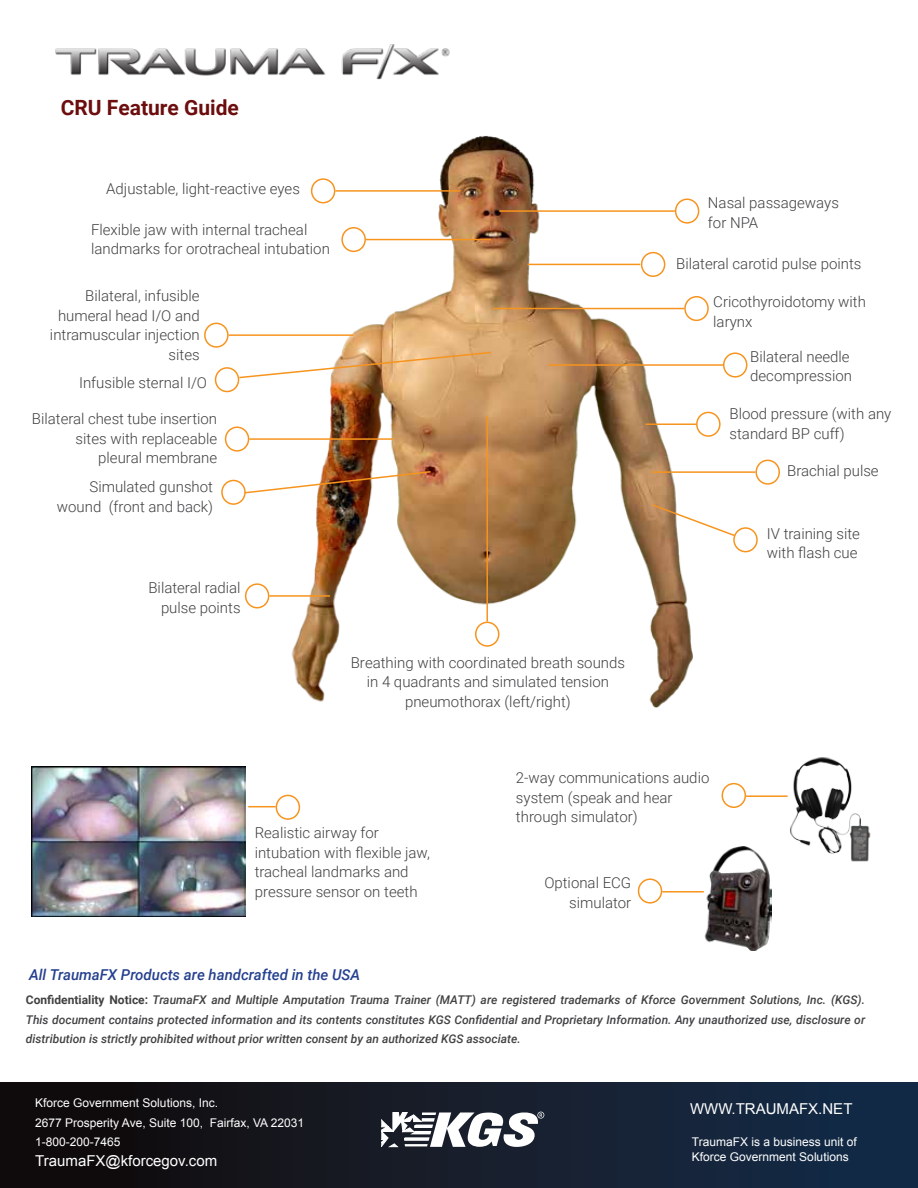
<style>
.page{position:relative;width:918px;height:1188px;background:#fff}
.page>*{position:absolute;margin:0;border:0;box-sizing:border-box;transform-origin:0 0}
.t1{font:700 21px "Roboto";color:#6c0d0e}
.t2{font:300 15px/19.5px "Roboto";color:#414042}
.t3{font:italic 500 15px "Roboto";color:#25408f}
.t4{font:15px "Arial";color:#fff}
.t5{font:italic 500 12px/19.5px "Roboto";color:#414042;text-align:justify}
.t6{font:12px/19.5px "Arial";color:#fff}
.s1{font-weight:700;font-style:normal}
</style>
<div class="page">
<div style="left:0;top:1082px;width:918px;height:106px;background:linear-gradient(to right,#120a09,#162d4a)"></div>
<svg style="left:381px;top:1112px;width:163px;height:35px"></svg>
<img style="left:207px;top:135px;width:540px;height:573px">
<div style="left:341px;top:227px;width:25px;height:25px;border:2px solid #f7941e;border-radius:50%"></div>
<hr style="left:366px;top:239px;width:125px;height:1px;background:#f7941e">
<div style="left:311px;top:178px;width:24px;height:25px;border:2px solid #f7941e;border-radius:50%"></div>
<hr style="left:335px;top:190px;width:125px;height:2px;background:#f7941e">
<div style="left:684px;top:296px;width:25px;height:25px;border:2px solid #f7941e;border-radius:50%"></div>
<hr style="left:493px;top:308px;width:191px;height:1px;background:#f7941e">
<div style="left:215px;top:367px;width:24px;height:25px;border:2px solid #f7941e;border-radius:50%"></div>
<div style="left:723px;top:352px;width:24px;height:26px;border:2px solid #f7941e;border-radius:50%"></div>
<hr style="left:548px;top:364px;width:175px;height:2px;background:#f7941e">
<div style="left:245px;top:583px;width:24px;height:25px;border:2px solid #f7941e;border-radius:50%"></div>
<hr style="left:269px;top:595px;width:61px;height:2px;background:#f7941e">
<div style="left:641px;top:252px;width:24px;height:25px;border:2px solid #f7941e;border-radius:50%"></div>
<hr style="left:528px;top:264px;width:112px;height:1px;background:#f7941e">
<div style="left:675px;top:199px;width:24px;height:25px;border:2px solid #f7941e;border-radius:50%"></div>
<hr style="left:499px;top:210px;width:176px;height:2px;background:#f7941e">
<div style="left:221px;top:480px;width:25px;height:25px;border:2px solid #f7941e;border-radius:50%"></div>
<img style="left:790px;top:757px;width:81px;height:105px">
<div style="left:204px;top:323px;width:25px;height:25px;border:2px solid #f7941e;border-radius:50%"></div>
<hr style="left:229px;top:334px;width:125px;height:2px;background:#f7941e">
<div style="left:733px;top:527px;width:25px;height:25px;border:2px solid #f7941e;border-radius:50%"></div>
<div style="left:225px;top:427px;width:24px;height:25px;border:2px solid #f7941e;border-radius:50%"></div>
<hr style="left:249px;top:438px;width:144px;height:2px;background:#f7941e">
<img style="left:55px;top:44px;width:395px;height:36px">
<div style="left:722px;top:783px;width:24px;height:25px;border:2px solid #f7941e;border-radius:50%"></div>
<hr style="left:746px;top:795px;width:42px;height:2px;background:#f7941e">
<img style="left:32px;top:767px;width:213px;height:149px">
<div style="left:696px;top:412px;width:25px;height:25px;border:2px solid #f7941e;border-radius:50%"></div>
<hr style="left:645px;top:423px;width:52px;height:2px;background:#f7941e">
<hr style="left:486px;top:416px;width:2px;height:206px;background:#f7941e">
<div style="left:475px;top:622px;width:24px;height:25px;border:2px solid #f7941e;border-radius:50%"></div>
<div style="left:276px;top:795px;width:24px;height:25px;border:2px solid #f7941e;border-radius:50%"></div>
<svg style="left:238px;top:351px;width:255px;height:28px"></svg>
<img style="left:243px;top:470px;width:189px;height:24px">
<svg style="left:248px;top:806px;width:28px;height:1px"></svg>
<div style="left:755px;top:460px;width:25px;height:25px;border:2px solid #f7941e;border-radius:50%"></div>
<hr style="left:652px;top:471px;width:103px;height:2px;background:#f7941e">
<svg style="left:650px;top:503px;width:86px;height:34px"></svg>
<img style="left:704px;top:847px;width:67px;height:103px">
<div style="left:638px;top:878px;width:24px;height:26px;border:2px solid #f7941e;border-radius:50%"></div>
<hr style="left:662px;top:891px;width:42px;height:2px;background:#f7941e">
<h1 class="t1" style="left:61px;top:93px;width:180px">CRU Feature Guide</h1>
<p class="t2" style="left:106px;top:178px;width:195px">Adjustable, light-reactive eyes</p>
<p class="t2" style="left:91px;top:219px;width:240px">Flexible jaw with internal tracheal landmarks for orotracheal intubation</p>
<p class="t2" style="left:50px;top:286px;width:151px;text-align:right">Bilateral, infusible humeral head I/O and intramuscular injection sites</p>
<p class="t2" style="left:79px;top:372px;width:130px">Infusible sternal I/O</p>
<p class="t2" style="left:32px;top:409px;width:187px;text-align:right">Bilateral chest tube insertion sites with replaceable pleural membrane</p>
<p class="t2" style="left:57px;top:477px;width:158px;text-align:right">Simulated gunshot wound (front and back)</p>
<p class="t2" style="left:148px;top:578px;width:94px;text-align:right">Bilateral radial pulse points</p>
<p class="t2" style="left:351px;top:652px;width:276px;text-align:center">Breathing with coordinated breath sounds in 4 quadrants and simulated tension pneumothorax (left/right)</p>
<p class="t2" style="left:708px;top:193px;width:133px">Nasal passageways for NPA</p>
<p class="t2" style="left:676px;top:253px;width:187px">Bilateral carotid pulse points</p>
<p class="t2" style="left:713px;top:292px;width:154px">Cricothyroidotomy with larynx</p>
<p class="t2" style="left:750px;top:346px;width:103px">Bilateral needle decompression</p>
<p class="t2" style="left:730px;top:403px;width:163px">Blood pressure (with any standard BP cuff)</p>
<p class="t2" style="left:787px;top:460px;width:93px">Brachial pulse</p>
<p class="t2" style="left:767px;top:523px;width:95px">IV training site with flash cue</p>
<p class="t2" style="left:255px;top:823px;width:177px">Realistic airway for intubation with flexible jaw, tracheal landmarks and pressure sensor on teeth</p>
<p class="t2" style="left:516px;top:768px;width:195px">2-way communications audio system (speak and hear through simulator)</p>
<p class="t2" style="left:544px;top:873px;width:88px;text-align:right">Optional ECG simulator</p>
<p class="t3" style="left:29px;top:964px;width:333px">All TraumaFX Products are handcrafted in the USA</p>
<p class="t5" style="left:26px;top:990px;width:841px"><span class="s1">Confidentiality Notice:</span> TraumaFX and Multiple Amputation Trauma Trainer (MATT) are registered trademarks of Kforce Government Solutions, Inc. (KGS).<br>This document contains protected information and its contents constitutes KGS Confidential and Proprietary Information. Any unauthorized use, disclosure or distribution is strictly prohibited without prior written consent by an authorized KGS associate.</p>
<p class="t6" style="left:35px;top:1094px;width:271px">Kforce Government Solutions, Inc.<br>2677 Prosperity Ave, Suite 100, Fairfax, VA 22031<br>1-800-200-7465</p>
<p class="t4" style="left:35px;top:1151px;width:183px">TraumaFX@kforcegov.com</p>
<p class="t4" style="left:690px;top:1098px;width:164px">WWW.TRAUMAFX.NET</p>
<p class="t6" style="left:692px;top:1134px;width:166px;line-height:15px">TraumaFX is a business unit of<br>Kforce Government Solutions</p>
</div>
